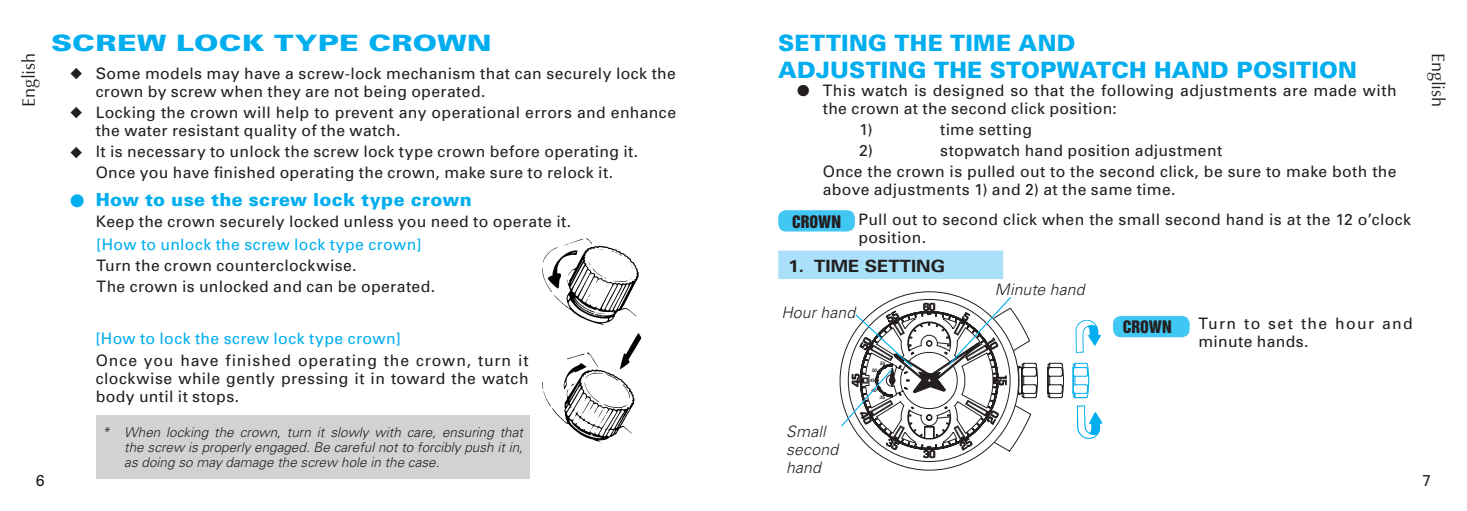
<style>
.page{position:relative;width:1467px;height:511px;background:#fff}
.page>*{position:absolute;margin:0;border:0;box-sizing:border-box;transform-origin:0 0}
.t1{font:900 22.5px/27px "Univers";letter-spacing:.015em;color:#00aeef}
.t2{font:900 22.5px "Univers";letter-spacing:.015em;color:#00aeef;scale:1.3 1}
.t3{font:900 18px "Univers";letter-spacing:.02em;color:#00aeef}
.t4{font:18px "Optima";letter-spacing:-.005em;color:#231f20}
.t5{font:700 16.88px "Univers";color:#231f20;scale:1.1 1}
.t6{font:15.75px/18px "Univers";letter-spacing:.025em;color:#231f20}
.t7{font:15.75px "Univers";letter-spacing:.025em;color:#00aeef}
.t8{font:italic 300 15.75px/18px "Univers";letter-spacing:.01em;color:#231f20}
.t9{font:15.75px/18px "Univers";letter-spacing:.08em;color:#231f20}
.t10{font:15.75px "Helvetica Inserat";color:#231f20}
.t11{font:italic 300 13.5px/14.6px "Univers";color:#231f20;text-align:justify}
.t12{font:italic 700 4.73px/9.9px "Helvetica Neue";color:#231f20;text-align:center}
.s1{font-family:"Helvetica Inserat"}
</style>
<div class="page">
<div style="left:96px;top:415px;width:434px;height:63px;background:#d1d2d4"></div>
<svg style="left:542px;top:238px;width:97px;height:86px"></svg>
<svg style="left:542px;top:333px;width:99px;height:109px"></svg>
<svg style="left:1072px;top:362px;width:17px;height:36px"></svg>
<svg style="left:1075px;top:319px;width:26px;height:33px"></svg>
<svg style="left:1077px;top:405px;width:25px;height:33px"></svg>
<svg style="left:840px;top:291px;width:179px;height:178px"></svg>
<svg style="left:840px;top:295px;width:224px;height:162px"></svg>
<div style="left:779px;top:211px;width:75px;height:19px;background:#40c7f4;border-radius:7px"></div>
<div style="left:778px;top:210px;width:77px;height:21px;border:2px solid #40c7f4;border-radius:7px"></div>
<div style="left:1114px;top:317px;width:74px;height:19px;background:#40c7f4;border-radius:7px"></div>
<div style="left:1113px;top:315px;width:77px;height:22px;border:2px solid #40c7f4;border-radius:7px"></div>
<div style="left:778px;top:250px;width:225px;height:29px;background:#aae0f9;border:1px solid #aae0f9"></div>
<h1 class="t1" style="left:778px;top:29px;width:580px">SETTING THE TIME AND<br>ADJUSTING THE STOPWATCH HAND POSITION</h1>
<h1 class="t2" style="left:51px;top:29px;width:340px">SCREW LOCK TYPE CROWN</h1>
<p class="t6" style="left:96px;top:64px;width:582px;text-indent:-26px">◆ Some models may have a screw-lock mechanism that can securely lock the crown by screw when they are not being operated.</p>
<p class="t6" style="left:96px;top:103px;width:582px;text-indent:-26px">◆ Locking the crown will help to prevent any operational errors and enhance the water resistant quality of the watch.</p>
<p class="t6" style="left:70px;top:141px;width:570px;line-height:21.2px;text-align:center">◆ It is necessary to unlock the screw lock type crown before operating it.<br>Once you have finished operating the crown, make sure to relock it.</p>
<p class="t3" style="left:70px;top:188px;width:403px">● How to use the screw lock type crown</p>
<p class="t6" style="left:96px;top:212px;width:477px">Keep the crown securely locked unless you need to operate it.</p>
<p class="t4" style="left:18px;top:107px;width:55px;rotate:-90deg">English</p>
<p class="t4" style="left:1449px;top:53px;width:55px;rotate:90deg">English</p>
<p class="t6" style="left:823px;top:81px;width:575px;text-indent:-26px">● This watch is designed so that the following adjustments are made with the crown at the second click position:</p>
<p class="t6" style="left:859px;top:120px;width:15px">1)</p>
<p class="t6" style="left:940px;top:120px;width:94px">time setting</p>
<p class="t6" style="left:859px;top:141px;width:16px">2)</p>
<p class="t6" style="left:823px;top:139px;width:575px;line-height:21.2px;text-indent:117px">stopwatch hand position adjustment<br>Once the crown is pulled out to the second click, be sure to make both the</p>
<p class="t6" style="left:823px;top:180px;width:354px">above adjustments 1) and 2) at the same time.</p>
<p class="t6" style="left:858px;top:210px;width:554px;text-indent:-66px"><span class="s1">CROWN</span> Pull out to second click when the small second hand is at the 12 o’clock position.</p>
<p class="t7" style="left:97px;top:234px;width:326px">[How to unlock the screw lock type crown]</p>
<p class="t6" style="left:97px;top:254px;width:340px;line-height:21.2px">Turn the crown counterclockwise.<br>The crown is unlocked and can be operated.</p>
<p class="t7" style="left:96px;top:329px;width:306px">[How to lock the screw lock type crown]</p>
<p class="t6" style="left:96px;top:350px;width:434px;text-align:justify">Once you have finished operating the crown, turn it clockwise while gently pressing it in toward the watch body until it stops.</p>
<p class="t5" style="left:788px;top:255px;width:144px">1. TIME SETTING</p>
<p class="t8" style="left:995px;top:280px;width:91px">Minute hand</p>
<p class="t8" style="left:781px;top:302px;width:75px">Hour hand</p>
<p class="t10" style="left:1123px;top:317px;width:51px">CROWN</p>
<p class="t9" style="left:1198px;top:313px;width:216px">Turn to set the hour and minute hands.</p>
<p class="t12" style="left:880px;top:358px;width:7px">55</p>
<p class="t12" style="left:870px;top:365px;width:9px">50<br>45<br>40</p>
<p class="t12" style="left:880px;top:392px;width:7px">35</p>
<p class="t8" style="left:786px;top:421px;width:53px">Small second hand</p>
<p class="t11" style="left:124px;top:424px;width:400px;text-indent:-22px">* When locking the crown, turn it slowly with care, ensuring that the screw is properly engaged. Be careful not to forcibly push it in, as doing so may damage the screw hole in the case.</p>
<p class="t6" style="left:36px;top:471px;width:10px">6</p>
<p class="t6" style="left:1422px;top:471px;width:10px">7</p>
</div>
